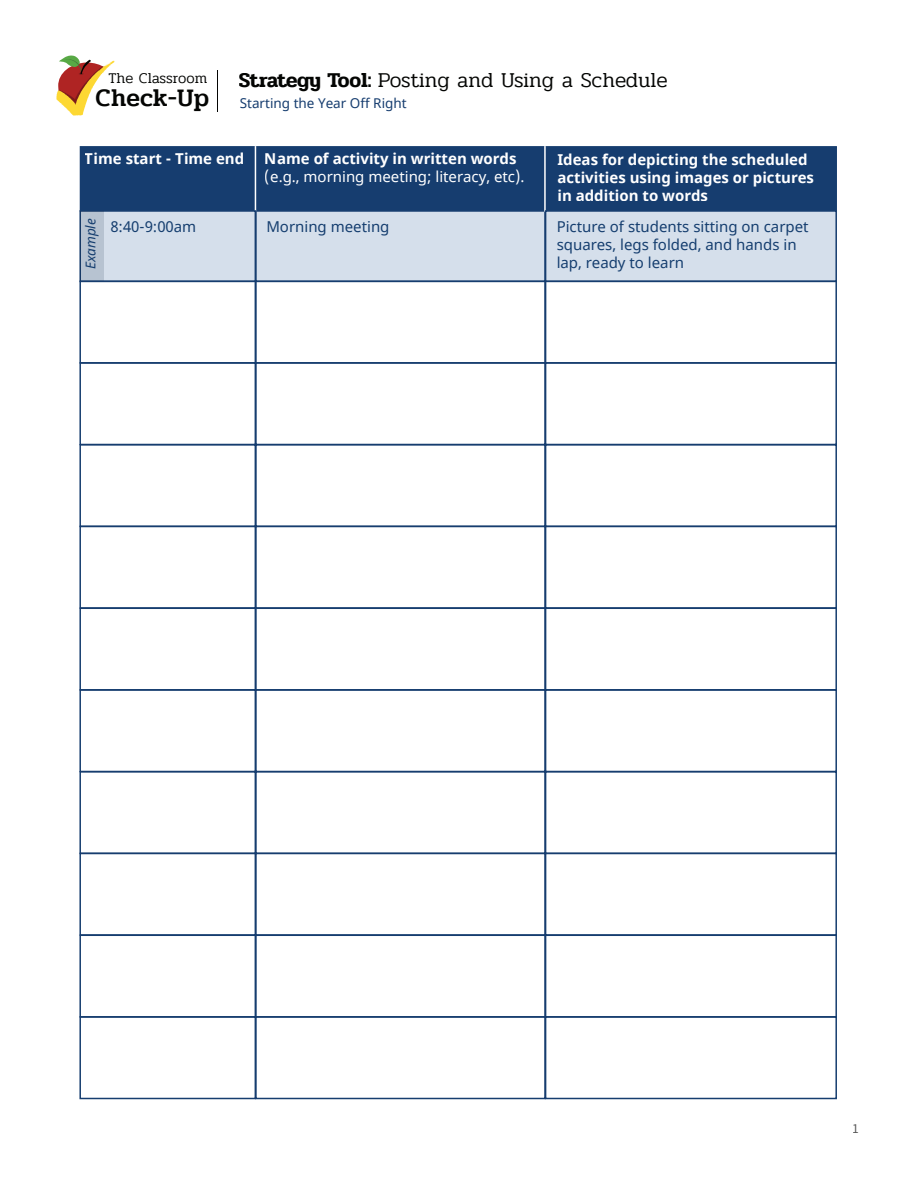
<style>
.page{position:relative;width:918px;height:1188px;background:#fff}
.page>*{position:absolute;margin:0;border:0;box-sizing:border-box;transform-origin:0 0}
.t1{font:500 25.05px "Pridi";color:#040503}
.t2{font:300 21px "Pridi";color:#040503}
.t3{font:700 15px/18px "Noto Sans";color:#fff}
.t4{font:15px/18px "Noto Sans";color:#153e6f}
.t5{font:15px "Noto Sans";color:#fff}
.t6{font:300 14.85px "Pridi";letter-spacing:.01em;color:#040503}
.t7{font:13.5px "Noto Sans";color:#163d6f}
.t8{font:italic 13.5px "Noto Sans";color:#153e6f}
.t9{font:12px "Noto Sans JP";color:#595959}
.s1{font-weight:600}
</style>
<div class="page">
<hr style="left:217px;top:70px;width:1px;height:41px;background:#040503">
<svg style="left:56px;top:55px;width:59px;height:61px"></svg>
<div style="left:80px;top:146px;width:757px;height:66px;background:#163d6f;border:2px solid #163d6f"></div>
<div style="left:255px;top:210px;width:291px;height:72px;background:#d5dfeb;border:2px solid #163d6f"></div>
<div style="left:255px;top:281px;width:291px;height:83px;border:2px solid #163d6f"></div>
<hr style="left:255px;top:146px;width:1px;height:66px;background:#fff">
<hr style="left:544px;top:146px;width:2px;height:66px;background:#fff">
<div style="left:545px;top:210px;width:292px;height:72px;background:#d5dfeb;border:2px solid #163d6f"></div>
<div style="left:545px;top:281px;width:292px;height:83px;border:2px solid #163d6f"></div>
<div style="left:79px;top:210px;width:177px;height:72px;background:#d5dfeb;border:2px solid #163d6f"></div>
<div style="left:80px;top:211px;width:24px;height:70px;background:#b7c3d1"></div>
<div style="left:79px;top:362px;width:177px;height:83px;border:2px solid #163d6f"></div>
<div style="left:79px;top:281px;width:177px;height:83px;border:2px solid #163d6f"></div>
<div style="left:255px;top:526px;width:291px;height:83px;border:2px solid #163d6f"></div>
<div style="left:255px;top:444px;width:291px;height:83px;border:2px solid #163d6f"></div>
<div style="left:545px;top:526px;width:292px;height:83px;border:2px solid #163d6f"></div>
<div style="left:545px;top:444px;width:292px;height:83px;border:2px solid #163d6f"></div>
<div style="left:79px;top:526px;width:177px;height:83px;border:2px solid #163d6f"></div>
<div style="left:79px;top:444px;width:177px;height:83px;border:2px solid #163d6f"></div>
<div style="left:255px;top:608px;width:291px;height:83px;border:2px solid #163d6f"></div>
<div style="left:545px;top:608px;width:292px;height:83px;border:2px solid #163d6f"></div>
<div style="left:79px;top:689px;width:177px;height:83px;border:2px solid #163d6f"></div>
<div style="left:79px;top:608px;width:177px;height:83px;border:2px solid #163d6f"></div>
<div style="left:255px;top:853px;width:291px;height:83px;border:2px solid #163d6f"></div>
<div style="left:255px;top:771px;width:291px;height:83px;border:2px solid #163d6f"></div>
<div style="left:545px;top:853px;width:292px;height:83px;border:2px solid #163d6f"></div>
<div style="left:545px;top:771px;width:292px;height:83px;border:2px solid #163d6f"></div>
<div style="left:79px;top:853px;width:177px;height:83px;border:2px solid #163d6f"></div>
<div style="left:79px;top:771px;width:177px;height:83px;border:2px solid #163d6f"></div>
<div style="left:255px;top:1016px;width:291px;height:83px;border:2px solid #163d6f"></div>
<div style="left:255px;top:935px;width:291px;height:83px;border:2px solid #163d6f"></div>
<div style="left:545px;top:1016px;width:292px;height:83px;border:2px solid #163d6f"></div>
<div style="left:545px;top:935px;width:292px;height:83px;border:2px solid #163d6f"></div>
<div style="left:79px;top:1016px;width:177px;height:83px;border:2px solid #163d6f"></div>
<div style="left:79px;top:935px;width:177px;height:83px;border:2px solid #163d6f"></div>
<p class="t6" style="left:108px;top:68px;width:101px">The Classroom</p>
<h2 class="t2" style="left:239px;top:65px;width:431px"><span class="s1">Strategy Tool:</span> Posting and Using a Schedule</h2>
<h1 class="t1" style="left:96px;top:80px;width:115px">Check-Up</h1>
<p class="t7" style="left:240px;top:94px;width:168px">Starting the Year Off Right</p>
<p class="t3" style="left:85px;top:150px;width:161px">Time start - Time end</p>
<p class="t3" style="left:265px;top:150px;width:253px">Name of activity in written words</p>
<p class="t5" style="left:265px;top:166px;width:261px">(e.g., morning meeting; literacy, etc).</p>
<p class="t3" style="left:557px;top:151px;width:258px">Ideas for depicting the scheduled activities using images or pictures in addition to words</p>
<p class="t8" style="left:81px;top:269px;width:52px;rotate:-90deg">Example</p>
<p class="t4" style="left:110px;top:218px;width:87px">8:40-9:00am</p>
<p class="t4" style="left:266px;top:218px;width:125px">Morning meeting</p>
<p class="t4" style="left:557px;top:218px;width:254px">Picture of students sitting on carpet squares, legs folded, and hands in</p>
<p class="t4" style="left:557px;top:254px;width:129px">lap, ready to learn</p>
<p class="t9" style="left:853px;top:1122px;width:8px">1</p>
</div>
